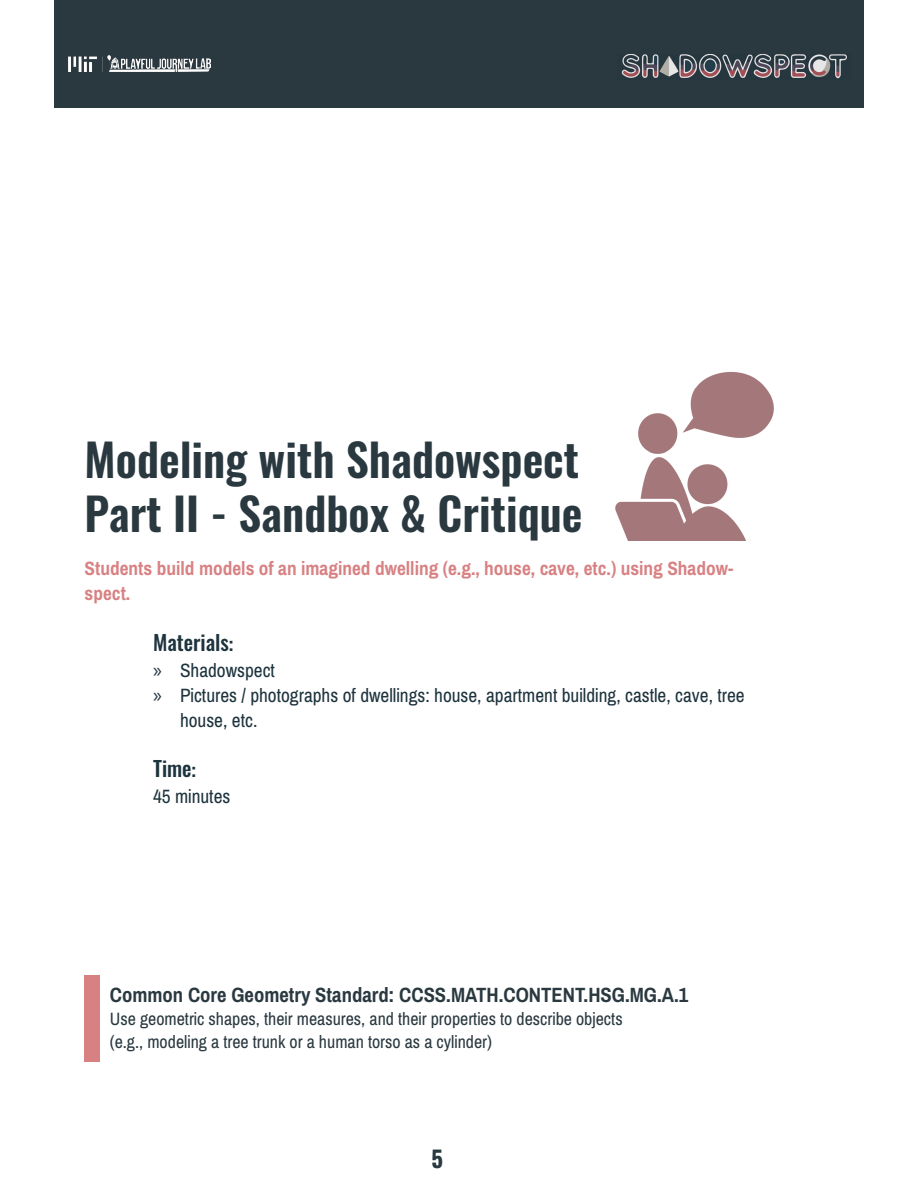
<style>
.page{position:relative;width:918px;height:1188px;background:#fff}
.page>*{position:absolute;margin:0;border:0;box-sizing:border-box;transform-origin:0 0}
.t1{font:600 45px "Oswald";color:#2a3940}
.t2{font:700 22.8px "Oswald";color:#2a3940}
.t3{font:700 22.5px "Pragati Narrow";color:#2a3940}
.t4{font:21px/25.2px "Pragati Narrow";color:#1d333d}
.t5{font:700 21px/25.2px "Pragati Narrow";color:#d88183}
.t6{font:500 21px "Oswald";color:#1d333d}
.t7{font:19.5px "Pragati Narrow";color:#2a3940}
.s1{font-family:"Pragati Narrow";font-weight:700}
.s2{font-family:"Myriad Pro"}
</style>
<div class="page">
<div style="left:85px;top:976px;width:15px;height:86px;background:#d88183"></div>
<img style="left:615px;top:371px;width:159px;height:169px">
<div style="left:54px;top:0;width:810px;height:108px;background:#2a3940"></div>
<img style="left:621px;top:54px;width:226px;height:25px">
<img style="left:68px;top:55px;width:143px;height:17px">
<p class="t1" style="left:85px;top:437px;width:496px">Modeling with Shadowspect</p>
<p class="t1" style="left:85px;top:491px;width:499px">Part II - Sandbox &amp; Critique</p>
<p class="t5" style="left:85px;top:555px;width:650px">Students build models of an imagined dwelling (e.g., house, cave, etc.) using Shadow&shy;spect.</p>
<p class="t6" style="left:153px;top:632px;width:83px">Materials<span class="s1">:</span></p>
<p class="t4" style="left:153px;top:657px;width:123px"><span class="s2">»</span> Shadowspect</p>
<p class="t4" style="left:180px;top:682px;width:566px;text-indent:-27px"><span class="s2">»</span> Pictures / photographs of dwellings: house, apartment building, castle, cave, tree house, etc.</p>
<p class="t6" style="left:153px;top:758px;width:45px">Time<span class="s1">:</span></p>
<p class="t4" style="left:153px;top:783px;width:79px">45 minutes</p>
<p class="t3" style="left:110px;top:981px;width:580px">Common Core Geometry Standard: CCSS.MATH.CONTENT.HSG.MG.A.1</p>
<p class="t7" style="left:110px;top:1007px;width:514px">Use geometric shapes, their measures, and their properties to describe objects</p>
<p class="t7" style="left:110px;top:1030px;width:384px">(e.g., modeling a tree trunk or a human torso as a cylinder)</p>
<p class="t2" style="left:432px;top:1146px;width:13px">5</p>
</div>
